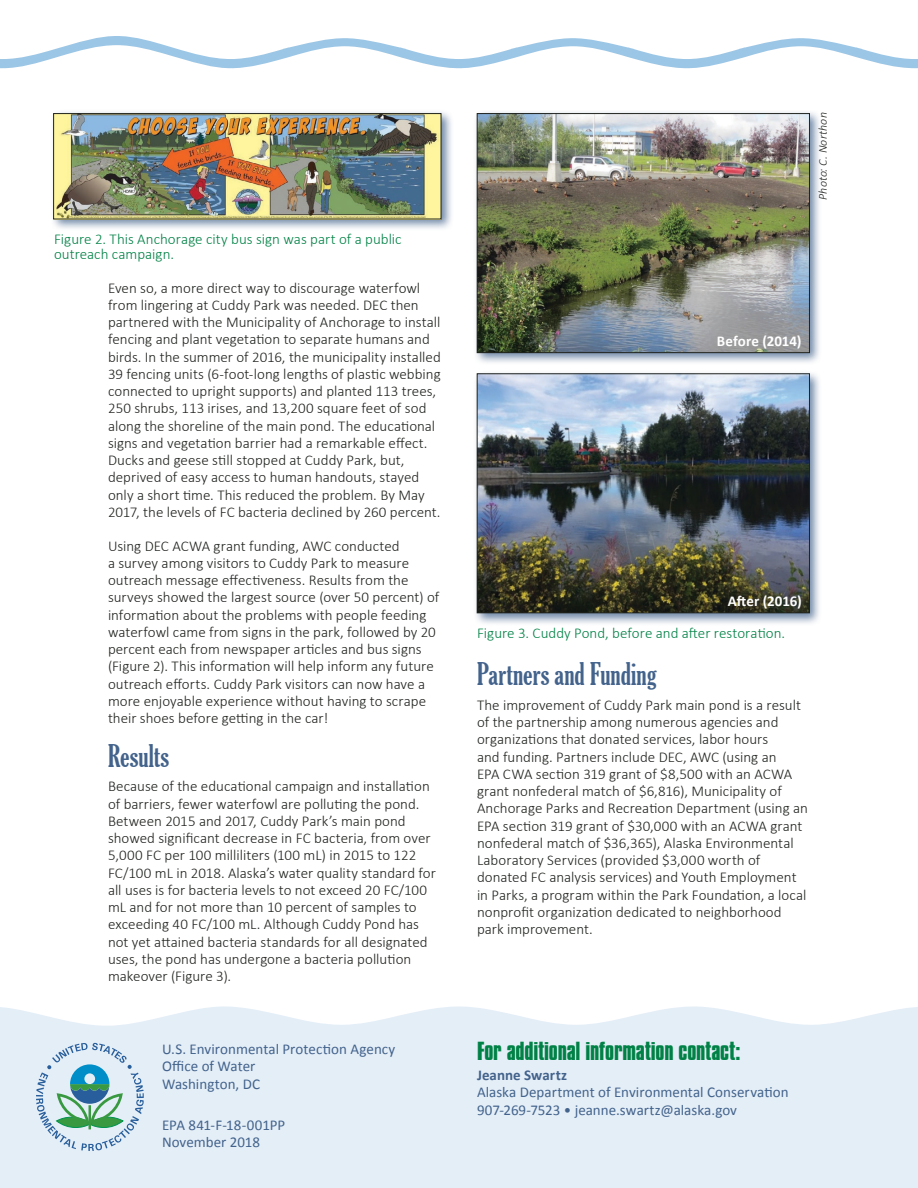
<style>
.page{position:relative;width:918px;height:1188px;background:#fff}
.page>*{position:absolute;margin:0;border:0;box-sizing:border-box;transform-origin:0 0}
.subhead_1{font:extra-condensed 30px "Gloucester";letter-spacing:.005em;color:#43638c}
.addl_info_contact{font:700 22.5px "Compacta BT";letter-spacing:-.01em;color:#008145}
.body_text{font:300 15px/17.2px "Calibri";color:#20231e}
.publication_info{font:15px "Calibri";color:#43638c}
.t1{font:300 15px/15px "Calibri";color:#008145}
.t2{font:700 15px "Calibri";letter-spacing:.005em;color:#fff}
.publication_info_bol{font:700 15px "Calibri";letter-spacing:.005em;color:#43638c}
.Photo_Credit{font:italic 300 12px "Calibri";letter-spacing:.01em;color:#20231e}
</style>
<div class="page">
<svg style="left:0;top:36px;width:918px;height:32px"></svg>
<div style="left:0;top:1006px;width:918px;height:182px;background:#e4eef7"></div>
<div style="left:50px;top:110px;width:404px;height:122px;background:#43638c;opacity:.75"></div>
<img style="left:55px;top:115px;width:384px;height:102px">
<div style="left:53px;top:113px;width:388px;height:106px;border:1px solid #20231e"></div>
<div style="left:473px;top:110px;width:349px;height:256px;background:#43638c;opacity:.75"></div>
<img style="left:479px;top:115px;width:329px;height:236px">
<div style="left:477px;top:113px;width:333px;height:240px;border:1px solid #20231e"></div>
<div style="left:473px;top:370px;width:349px;height:256px;background:#43638c;opacity:.75"></div>
<img style="left:479px;top:376px;width:329px;height:235px">
<div style="left:477px;top:374px;width:333px;height:239px;border:1px solid #20231e"></div>
<svg style="left:36px;top:1043px;width:108px;height:108px;background:#b3d1d8"></svg>
<p class="t1" style="left:54px;top:231px;width:349px">Figure 2. This Anchorage city bus sign was part of a public outreach campaign.</p>
<p class="body_text" style="left:108px;top:279px;width:334px">Even so, a more direct way to discourage waterfowl from lingering at Cuddy Park was needed. DEC then partnered with the Municipality of Anchorage to install fencing and plant vegetation to separate humans and birds. In the summer of 2016, the municipality installed 39 fencing units (6-foot-long lengths of plastic webbing connected to upright supports) and planted 113 trees, 250 shrubs, 113 irises, and 13,200 square feet of sod along the shoreline of the main pond. The educational signs and vegetation barrier had a remarkable effect.<br>Ducks and geese still stopped at Cuddy Park, but, deprived of easy access to human handouts, stayed only a short time. This reduced the problem. By May 2017, the levels of FC bacteria declined by 260 percent.</p>
<p class="body_text" style="left:108px;top:537px;width:333px">Using DEC ACWA grant funding, AWC conducted<br>a survey among visitors to Cuddy Park to measure outreach message effectiveness. Results from the surveys showed the largest source (over 50 percent) of information about the problems with people feeding waterfowl came from signs in the park, followed by 20 percent each from newspaper articles and bus signs (Figure 2). This information will help inform any future outreach efforts. Cuddy Park visitors can now have a more enjoyable experience without having to scrape their shoes before getting in the car!</p>
<h2 class="subhead_1" style="left:108px;top:738px;width:63px">Results</h2>
<p class="body_text" style="left:108px;top:778px;width:330px">Because of the educational campaign and installation of barriers, fewer waterfowl are polluting the pond.<br>Between 2015 and 2017, Cuddy Park’s main pond showed significant decrease in FC bacteria, from over 5,000 FC per 100 milliliters (100 mL) in 2015 to 122<br>FC/100 mL in 2018. Alaska’s water quality standard for all uses is for bacteria levels to not exceed 20 FC/100 mL and for not more than 10 percent of samples to exceeding 40 FC/100 mL. Although Cuddy Pond has not yet attained bacteria standards for all designated uses, the pond has undergone a bacteria pollution makeover (Figure 3).</p>
<p class="publication_info" style="left:162px;top:1040px;width:235px">U.S. Environmental Protection Agency</p>
<p class="publication_info" style="left:162px;top:1057px;width:95px">Office of Water</p>
<p class="publication_info" style="left:162px;top:1074px;width:100px">Washington, DC</p>
<p class="publication_info" style="left:162px;top:1115px;width:125px">EPA 841-F-18-001PP</p>
<p class="publication_info" style="left:162px;top:1133px;width:100px">November 2018</p>
<p class="Photo_Credit" style="left:815px;top:200px;width:89px;rotate:-90deg">Photo: C. Northon</p>
<p class="t2" style="left:717px;top:332px;width:86px">Before (2014)</p>
<p class="t2" style="left:728px;top:592px;width:76px">After (2016)</p>
<p class="t1" style="left:477px;top:625px;width:310px">Figure 3. Cuddy Pond, before and after restoration.</p>
<h2 class="subhead_1" style="left:477px;top:657px;width:181px">Partners and Funding</h2>
<p class="body_text" style="left:477px;top:696px;width:333px">The improvement of Cuddy Park main pond is a result of the partnership among numerous agencies and organizations that donated services, labor hours<br>and funding. Partners include DEC, AWC (using an<br>EPA CWA section 319 grant of $8,500 with an ACWA grant nonfederal match of $6,816), Municipality of Anchorage Parks and Recreation Department (using an EPA section 319 grant of $30,000 with an ACWA grant nonfederal match of $36,365), Alaska Environmental Laboratory Services (provided $3,000 worth of donated FC analysis services) and Youth Employment in Parks, a program within the Park Foundation, a local nonprofit organization dedicated to neighborhood park improvement.</p>
<p class="addl_info_contact" style="left:477px;top:1037px;width:265px">For additional information contact:</p>
<p class="publication_info_bol" style="left:477px;top:1066px;width:92px">Jeanne Swartz</p>
<p class="publication_info" style="left:477px;top:1083px;width:313px">Alaska Department of Environmental Conservation</p>
<p class="publication_info" style="left:477px;top:1100px;width:262px">907-269-7523 • jeanne.swartz@alaska.gov</p>
</div>
